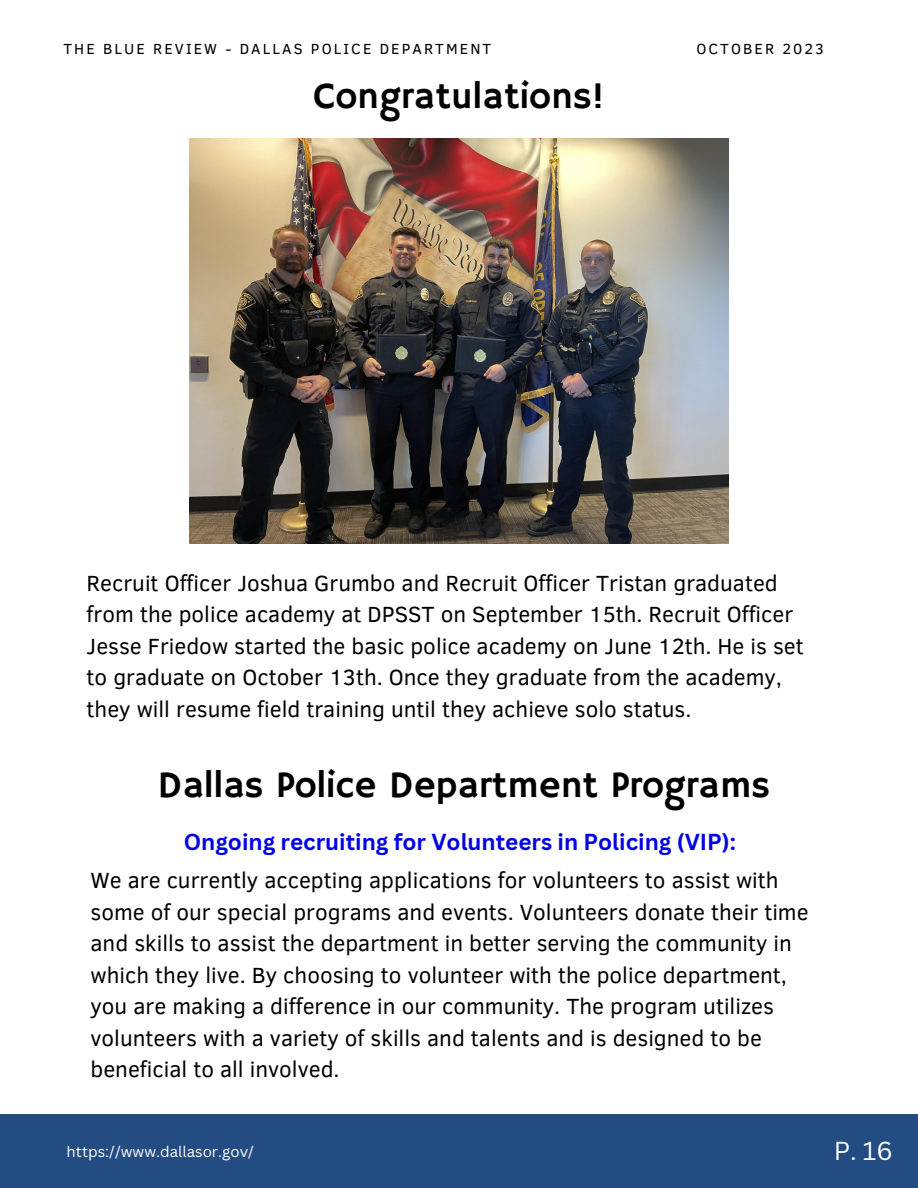
<style>
.page{position:relative;width:918px;height:1188px;background:#fff}
.page>*{position:absolute;margin:0;border:0;box-sizing:border-box;transform-origin:0 0}
.t1{font:37.5px "Hammersmith One";color:#000}
.t2{font:25.35px "Canva Sans";color:#fff}
.t3{font:22.5px/31.5px "Clear Sans";color:#000}
.t4{font:700 22.5px "Canva Sans";color:#0304e5}
.t5{font:15px "Clear Sans";letter-spacing:.14em;color:#000}
.t6{font:15px "Canva Sans";color:#fff}
</style>
<div class="page">
<div style="left:0;top:1114px;width:918px;height:74px;background:#234c82"></div>
<img style="left:189px;top:139px;width:539px;height:405px">
<p class="t5" style="left:64px;top:38px;width:429px">THE BLUE REVIEW - DALLAS POLICE DEPARTMENT</p>
<p class="t5" style="left:696px;top:38px;width:129px">OCTOBER 2023</p>
<p class="t1" style="left:314px;top:74px;width:292px">Congratulations!</p>
<p class="t3" style="left:87px;top:566px;width:719px">Recruit Officer Joshua Grumbo and Recruit Officer Tristan graduated from the police academy at DPSST on September 15th. Recruit Officer Jesse Friedow started the basic police academy on June 12th. He is set to graduate on October 13th. Once they graduate from the academy, they will resume field training until they achieve solo status.</p>
<p class="t1" style="left:157px;top:763px;width:614px">Dallas Police Department Programs</p>
<p class="t4" style="left:184px;top:826px;width:554px">Ongoing recruiting for Volunteers in Policing (VIP):</p>
<p class="t3" style="left:91px;top:863px;width:720px">We are currently accepting applications for volunteers to assist with some of our special programs and events. Volunteers donate their time and skills to assist the department in better serving the community in which they live. By choosing to volunteer with the police department, you are making a difference in our community. The program utilizes volunteers with a variety of skills and talents and is designed to be beneficial to all involved.</p>
<p class="t6" style="left:67px;top:1141px;width:189px">https://www.dallasor.gov/</p>
<p class="t2" style="left:834px;top:1133px;width:61px">P. 16</p>
</div>
